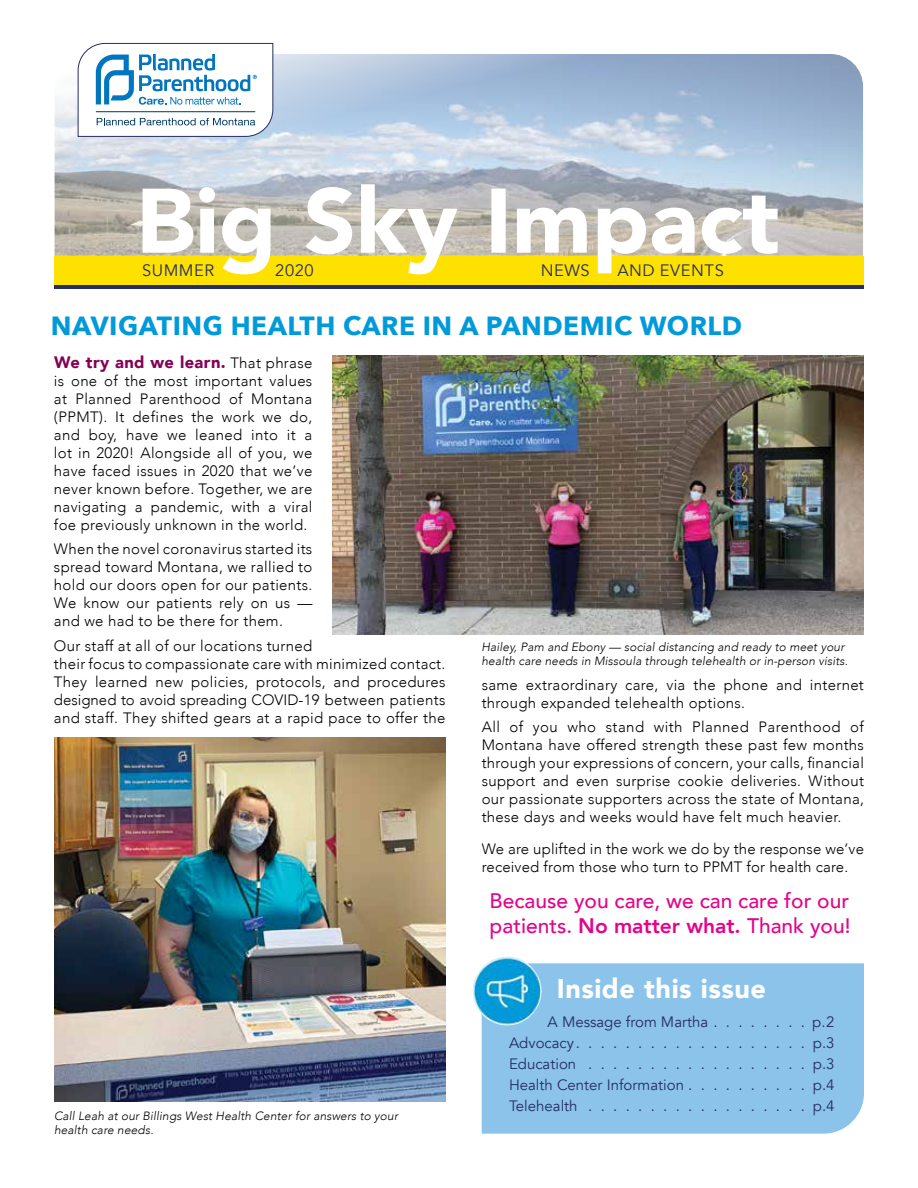
<style>
.page{position:relative;width:918px;height:1188px;background:#fff}
.page>*{position:absolute;margin:0;border:0;box-sizing:border-box;transform-origin:0 0}
.t1{font:900 27px "Avenir";letter-spacing:.02em;color:#fff}
.t2{font:700 26.25px "Avenir Next";letter-spacing:.02em;color:#009ada}
.t3{font:500 21px/25.5px "Avenir";color:#e1058c}
.t4{font:900 16.5px "Avenir";letter-spacing:.02em;color:#840055}
.t5{font:16.5px "Avenir";letter-spacing:.03em;color:#252d65}
.t6{font:300 15px/18px "Avenir";letter-spacing:.02em;color:#000;text-align:justify}
.t7{font:15px/21px "Avenir";color:#252d65;text-align:justify}
.t8{font:italic 300 12px/13.5px "Avenir";letter-spacing:.01em;color:#000}
.s1{font-weight:300;font-size:15px;color:#000}
.s2{font-weight:800}
</style>
<div class="page">
<div style="left:54px;top:260px;width:809px;height:29px;background:#252d65"></div>
<div style="left:54px;top:256px;width:809px;height:29px;background:#ffe100"></div>
<img style="left:55px;top:54px;width:808px;height:202px">
<svg style="left:143px;top:184px;width:635px;height:90px"></svg>
<svg style="left:77px;top:43px;width:197px;height:94px"></svg>
<div style="left:482px;top:963px;width:382px;height:171px;background:#8bc3ea"></div>
<img style="left:473px;top:957px;width:69px;height:69px">
<img style="left:333px;top:356px;width:531px;height:278px">
<img style="left:54px;top:738px;width:391px;height:364px">
<p class="t5" style="left:142px;top:261px;width:73px">SUMMER</p>
<p class="t5" style="left:275px;top:261px;width:40px">2020</p>
<p class="t5" style="left:541px;top:261px;width:50px">NEWS</p>
<p class="t5" style="left:617px;top:261px;width:108px">AND EVENTS</p>
<h2 class="t2" style="left:51px;top:303px;width:693px">NAVIGATING HEALTH CARE IN A PANDEMIC WORLD</h2>
<p class="t4" style="left:54px;top:348px;width:260px">We try and we learn. <span class="s1">That phrase</span></p>
<p class="t6" style="left:54px;top:371px;width:260px">is one of the most important values at Planned Parenthood of Montana (PPMT). It defines the work we do, and boy, have we leaned into it a lot in 2020! Alongside all of you, we have faced issues in 2020 that we’ve never known before. Together, we are navigating a pandemic, with a viral foe previously unknown in the world.</p>
<p class="t6" style="left:54px;top:540px;width:260px">When the novel coronavirus started its spread toward Montana, we rallied to hold our doors open for our patients.<br>We know our patients rely on us — and we had to be there for them.</p>
<p class="t6" style="left:54px;top:637px;width:393px;text-align:left">Our staff at all of our locations turned<br>their focus to compassionate care with minimized contact.<br>They learned new policies, protocols, and procedures designed to avoid spreading COVID-19 between patients and staff. They shifted gears at a rapid pace to offer the</p>
<p class="t8" style="left:54px;top:1109px;width:346px">Call Leah at our Billings West Health Center for answers to your health care needs.</p>
<p class="t8" style="left:482px;top:640px;width:368px">Hailey, Pam and Ebony — social distancing and ready to meet your health care needs in Missoula through telehealth or in-person visits.</p>
<p class="t6" style="left:482px;top:676px;width:384px">same extraordinary care, via the phone and internet through expanded telehealth options.</p>
<p class="t6" style="left:482px;top:718px;width:384px">All of you who stand with Planned Parenthood of Montana have offered strength these past few months through your expressions of concern, your calls, financial support and even surprise cookie deliveries. Without our passionate supporters across the state of Montana, these days and weeks would have felt much heavier.</p>
<p class="t6" style="left:482px;top:840px;width:384px">We are uplifted in the work we do by the response we’ve received from those who turn to PPMT for health care.</p>
<h3 class="t3" style="left:490px;top:886px;width:362px">Because you care, we can care for our patients. <span class="s2">No matter what.</span> Thank you!</h3>
<h1 class="t1" style="left:557px;top:965px;width:211px">Inside this issue</h1>
<p class="t7" style="left:548px;top:1012px;width:162px">A Message from Martha</p>
<p class="t7" style="left:509px;top:1012px;width:327px;text-indent:303px">p.2<br>Advocacy . . . . . . . . . . . . . . . . . . . p. 3<br>Education</p>
<p class="t7" style="left:813px;top:1054px;width:23px">p.3</p>
<p class="t7" style="left:509px;top:1075px;width:177px">Health Center Information</p>
<p class="t7" style="left:813px;top:1075px;width:23px">p.4</p>
<p class="t7" style="left:509px;top:1096px;width:70px">Telehealth</p>
<p class="t7" style="left:813px;top:1096px;width:23px">p.4</p>
</div>
